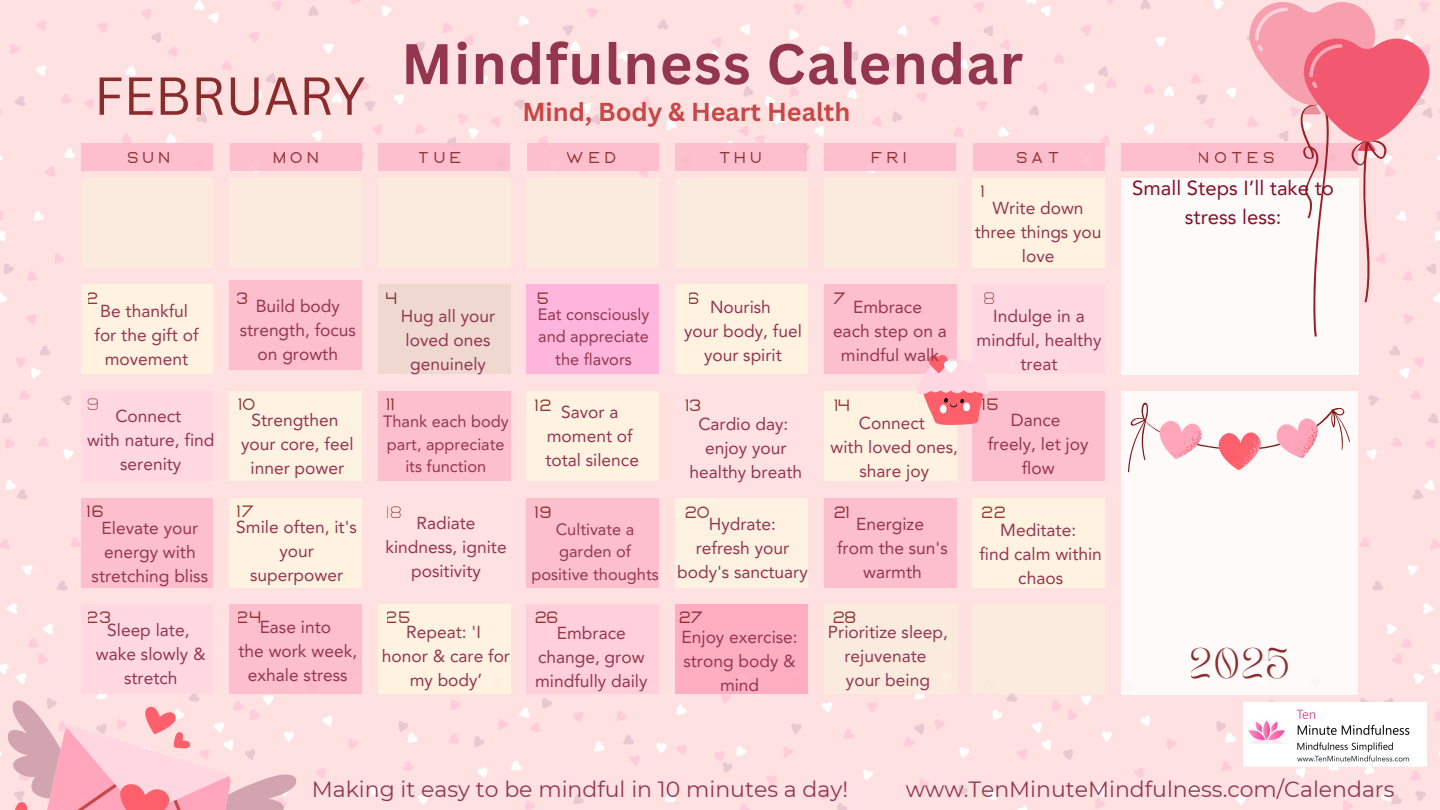
<style>
.page{position:relative;width:1440px;height:810px;background:#ffe1e1}
.page>*{position:absolute;margin:0;border:0;box-sizing:border-box;transform-origin:0 0}
.t1{font:700 55.9px "Canva Sans";letter-spacing:.025em;color:#95364f}
.t2{font:52.2px "Canva Sans";color:#7d1818}
.t3{font:29.7px "TAN PEARL Regular";color:#7d1818}
.t4{font:700 25.2px "Canva Sans";color:#c84747}
.t5{font:22px "Montserrat";color:#95364f}
.t6{font:20.4px/28.5px "Avenir LT Pro";color:#841028;text-align:center}
.t7{font:17.4px/24px "Avenir LT Pro";color:#95364f;text-align:center}
.t8{font:16.4px/22.5px "Avenir LT Pro";color:#95364f;text-align:center}
.t9{font:900 16.4px "Ablation";color:#7d1818}
.t10{font:16.4px "Ablation";color:#7d1818}
.t11{font:900 15.7px "Ablation";letter-spacing:.235em;color:#7d1818}
</style>
<div class="page">
<svg style="left:84px;top:0;width:814px;height:178px"></svg>
<svg style="left:916px;top:0;width:333px;height:146px"></svg>
<div style="left:81px;top:178px;width:132px;height:90px;background:#faedde"></div>
<div style="left:81px;top:285px;width:132px;height:89px;background:#fff6e1"></div>
<div style="left:230px;top:178px;width:132px;height:90px;background:#faedde"></div>
<div style="left:230px;top:280px;width:132px;height:90px;background:#fdb9ca"></div>
<div style="left:378px;top:178px;width:132px;height:90px;background:#faedde"></div>
<div style="left:378px;top:285px;width:132px;height:89px;background:#ebd7cd"></div>
<div style="left:527px;top:178px;width:132px;height:90px;background:#faedde"></div>
<div style="left:527px;top:285px;width:132px;height:89px;background:#ffb5dc"></div>
<div style="left:676px;top:178px;width:131px;height:90px;background:#faedde"></div>
<div style="left:676px;top:285px;width:131px;height:89px;background:#fff6e1"></div>
<div style="left:824px;top:178px;width:132px;height:90px;background:#faedde"></div>
<div style="left:824px;top:285px;width:132px;height:89px;background:#fdb9ca"></div>
<div style="left:973px;top:178px;width:132px;height:90px;background:#fff6e1"></div>
<div style="left:973px;top:285px;width:132px;height:89px;background:#ffd7e3"></div>
<div style="left:81px;top:391px;width:132px;height:90px;background:#ffd7e3"></div>
<div style="left:230px;top:391px;width:132px;height:90px;background:#fdf4e3"></div>
<div style="left:378px;top:391px;width:132px;height:90px;background:#fdb9ca"></div>
<div style="left:527px;top:391px;width:132px;height:90px;background:#fff6e1"></div>
<div style="left:824px;top:391px;width:132px;height:90px;background:#fff6e1"></div>
<div style="left:973px;top:391px;width:132px;height:90px;background:#fdb9ca"></div>
<div style="left:81px;top:498px;width:132px;height:90px;background:#fdb9ca"></div>
<div style="left:230px;top:498px;width:132px;height:90px;background:#fff6e1"></div>
<div style="left:527px;top:498px;width:132px;height:90px;background:#fdb9ca"></div>
<div style="left:676px;top:498px;width:131px;height:90px;background:#fdf4e3"></div>
<div style="left:824px;top:498px;width:132px;height:90px;background:#fdb9ca"></div>
<div style="left:973px;top:498px;width:132px;height:90px;background:#fff6e1"></div>
<svg style="left:919px;top:694px;width:440px;height:116px"></svg>
<svg style="left:316px;top:667px;width:602px;height:143px"></svg>
<div style="left:81px;top:604px;width:132px;height:90px;background:#ffd7e3"></div>
<div style="left:230px;top:604px;width:132px;height:90px;background:#fdb9ca"></div>
<div style="left:378px;top:604px;width:132px;height:90px;background:#fff6e1"></div>
<div style="left:527px;top:604px;width:132px;height:90px;background:#ffcdda"></div>
<div style="left:676px;top:604px;width:131px;height:90px;background:#ffaec1"></div>
<div style="left:824px;top:604px;width:132px;height:90px;background:#faedde"></div>
<div style="left:973px;top:604px;width:132px;height:90px;background:#faedde"></div>
<div style="left:378px;top:143px;width:132px;height:28px;background:#fdb9ca"></div>
<div style="left:527px;top:143px;width:132px;height:28px;background:#fdb9ca"></div>
<div style="left:676px;top:143px;width:131px;height:28px;background:#fdb9ca"></div>
<div style="left:824px;top:143px;width:132px;height:28px;background:#fdb9ca"></div>
<div style="left:973px;top:143px;width:132px;height:28px;background:#fdb9ca"></div>
<svg style="left:1359px;top:1px;width:81px;height:796px"></svg>
<svg style="left:0;top:20px;width:81px;height:644px"></svg>
<div style="left:1121px;top:178px;width:237px;height:196px;background:#fff"></div>
<div style="left:1121px;top:391px;width:237px;height:303px;background:#fff"></div>
<div style="left:81px;top:143px;width:132px;height:28px;background:#fdb9ca"></div>
<div style="left:230px;top:143px;width:131px;height:28px;background:#fdb9ca"></div>
<div style="left:1121px;top:143px;width:237px;height:28px;background:#fdb9ca"></div>
<svg style="left:0;top:664px;width:297px;height:146px"></svg>
<svg style="left:1249px;top:2px;width:180px;height:335px"></svg>
<svg style="left:917px;top:355px;width:73px;height:70px"></svg>
<svg style="left:1127px;top:402px;width:223px;height:71px"></svg>
<img style="left:1244px;top:703px;width:183px;height:64px">
<p class="t1" style="left:401px;top:24px;width:623px">Mindfulness Calendar</p>
<p class="t4" style="left:522px;top:94px;width:329px">Mind, Body &amp; Heart Health</p>
<h2 class="t2" style="left:94px;top:59px;width:273px">FEBRUARY</h2>
<p class="t11" style="left:126px;top:151px;width:45px">SUN</p>
<p class="t11" style="left:272px;top:151px;width:48px">MON</p>
<p class="t11" style="left:418px;top:151px;width:45px">TUE</p>
<p class="t11" style="left:566px;top:151px;width:52px">WED</p>
<p class="t11" style="left:718px;top:151px;width:45px">THU</p>
<p class="t11" style="left:870px;top:151px;width:38px">FRI</p>
<p class="t11" style="left:1015px;top:151px;width:46px">SAT</p>
<p class="t11" style="left:1198px;top:151px;width:79px">NOTES</p>
<p class="t9" style="left:87px;top:291px;width:14px">2</p>
<h6 class="t7" style="left:100px;top:301px;width:89px">Be thankful</h6>
<h6 class="t7" style="left:95px;top:325px;width:105px">for the gift of movement</h6>
<p class="t9" style="left:237px;top:291px;width:14px">3</p>
<h6 class="t7" style="left:240px;top:295px;width:118px">Build body strength, focus on growth</h6>
<p class="t9" style="left:386px;top:291px;width:14px">4</p>
<h5 class="t7" style="left:401px;top:306px;width:96px;text-align:left">Hug all your loved ones genuinely</h5>
<p class="t9" style="left:537px;top:291px;width:14px">5</p>
<p class="t9" style="left:688px;top:291px;width:14px">6</p>
<h6 class="t7" style="left:710px;top:296px;width:62px">Nourish</h6>
<h6 class="t7" style="left:684px;top:320px;width:119px">your body, fuel your spirit</h6>
<p class="t8" style="left:538px;top:304px;width:113px">Eat consciously and appreciate the flavors</p>
<p class="t9" style="left:833px;top:291px;width:14px">7</p>
<p class="t7" style="left:853px;top:296px;width:70px">Embrace</p>
<p class="t7" style="left:833px;top:320px;width:115px">each step on a mindful walk</p>
<p class="t10" style="left:86px;top:397px;width:14px">9</p>
<h6 class="t7" style="left:115px;top:405px;width:67px">Connect</h6>
<p class="t7" style="left:87px;top:429px;width:129px">with nature, find serenity</p>
<p class="t9" style="left:237px;top:397px;width:20px">10</p>
<h1 class="t7" style="left:252px;top:409px;width:88px">Strengthen</h1>
<h4 class="t7" style="left:241px;top:433px;width:114px">your core, feel inner power</h4>
<p class="t9" style="left:386px;top:397px;width:11px">11</p>
<h6 class="t8" style="left:383px;top:412px;width:127px">Thank each body part, appreciate its function</h6>
<p class="t9" style="left:535px;top:399px;width:18px">12</p>
<p class="t7" style="left:561px;top:402px;width:59px">Savor a</p>
<p class="t7" style="left:547px;top:426px;width:87px">moment of</p>
<p class="t7" style="left:545px;top:450px;width:95px">total silence</p>
<p class="t9" style="left:684px;top:399px;width:18px">13</p>
<p class="t7" style="left:698px;top:413px;width:92px">Cardio day:</p>
<p class="t7" style="left:690px;top:437px;width:114px">enjoy your healthy breath</p>
<p class="t9" style="left:833px;top:399px;width:19px">14</p>
<p class="t7" style="left:859px;top:412px;width:67px">Connect</p>
<p class="t7" style="left:831px;top:436px;width:129px">with loved ones, share joy</p>
<p class="t9" style="left:87px;top:504px;width:19px">16</p>
<p class="t9" style="left:237px;top:504px;width:19px">17</p>
<p class="t10" style="left:386px;top:505px;width:18px">18</p>
<p class="t9" style="left:535px;top:505px;width:19px">19</p>
<p class="t9" style="left:684px;top:505px;width:27px">20</p>
<p class="t7" style="left:92px;top:517px;width:118px">Elevate your energy with stretching bliss</p>
<p class="t7" style="left:385px;top:513px;width:123px">Radiate kindness, ignite positivity</p>
<p class="t8" style="left:531px;top:519px;width:129px">Cultivate a garden of positive thoughts</p>
<p class="t7" style="left:709px;top:514px;width:69px">Hydrate:</p>
<p class="t7" style="left:236px;top:516px;width:122px">Smile often, it's your superpower</p>
<p class="t7" style="left:677px;top:538px;width:132px">refresh your body's sanctuary</p>
<p class="t9" style="left:833px;top:505px;width:18px">21</p>
<p class="t7" style="left:856px;top:513px;width:69px">Energize</p>
<p class="t7" style="left:837px;top:537px;width:112px">from the sun's warmth</p>
<p class="t9" style="left:87px;top:610px;width:26px">23</p>
<p class="t7" style="left:107px;top:620px;width:84px">Sleep late,</p>
<h3 class="t7" style="left:96px;top:644px;width:111px">wake slowly &amp; stretch</h3>
<p class="t9" style="left:237px;top:610px;width:26px">24</p>
<p class="t7" style="left:260px;top:617px;width:73px">Ease into</p>
<p class="t7" style="left:238px;top:641px;width:120px">the work week, exhale stress</p>
<p class="t9" style="left:386px;top:610px;width:26px">25</p>
<p class="t7" style="left:406px;top:622px;width:76px">Repeat: 'I</p>
<p class="t7" style="left:382px;top:646px;width:130px">honor &amp; care for my body’</p>
<p class="t9" style="left:678px;top:610px;width:26px">27</p>
<p class="t9" style="left:832px;top:610px;width:26px">28</p>
<p class="t9" style="left:534px;top:610px;width:26px">26</p>
<p class="t7" style="left:828px;top:622px;width:121px">Prioritize sleep, rejuvenate</p>
<p class="t7" style="left:846px;top:670px;width:85px">your being</p>
<p class="t7" style="left:535px;top:623px;width:114px">Embrace change, grow mindfully daily</p>
<p class="t7" style="left:682px;top:627px;width:118px">Enjoy exercise: strong body &amp; mind</p>
<p class="t9" style="left:981px;top:184px;width:6px">1</p>
<p class="t7" style="left:975px;top:198px;width:128px">Write down three things you love</p>
<p class="t10" style="left:984px;top:291px;width:14px">8</p>
<h2 class="t7" style="left:977px;top:306px;width:126px">Indulge in a mindful, healthy treat</h2>
<p class="t9" style="left:982px;top:397px;width:18px">15</p>
<p class="t7" style="left:1011px;top:409px;width:51px">Dance</p>
<p class="t7" style="left:988px;top:433px;width:102px">freely, let joy flow</p>
<p class="t9" style="left:982px;top:505px;width:26px">22</p>
<p class="t7" style="left:1000px;top:520px;width:77px">Meditate:</p>
<p class="t7" style="left:979px;top:544px;width:124px">find calm within chaos</p>
<p class="t6" style="left:1132px;top:176px;width:203px">Small Steps I’ll take to stress less:</p>
<h3 class="t3" style="left:1189px;top:648px;width:103px">2025</h3>
<h6 class="t5" style="left:312px;top:776px;width:538px">Making it easy to be mindful in 10 minutes a day!</h6>
<h6 class="t5" style="left:906px;top:776px;width:490px">www.TenMinuteMindfulness.com/Calendars</h6>
</div>
